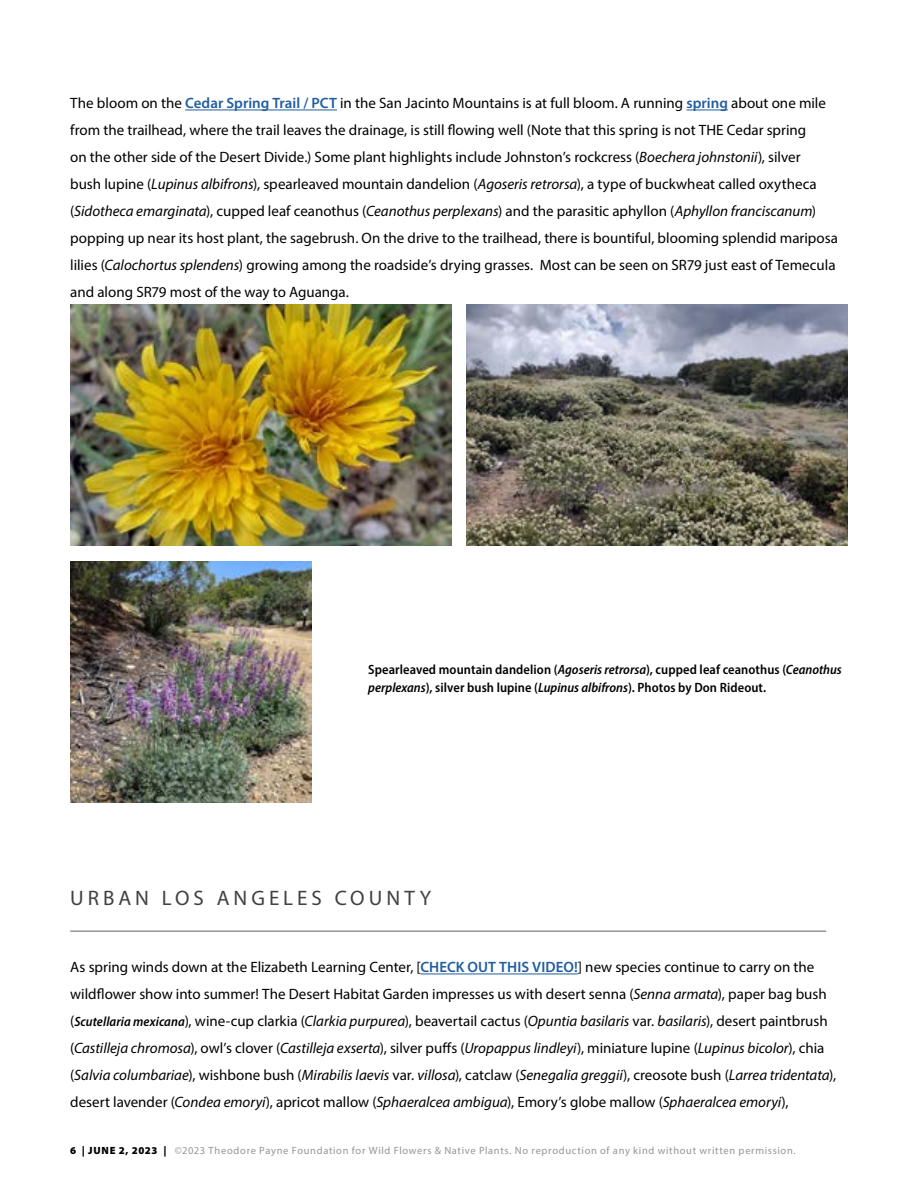
<style>
.page{position:relative;width:918px;height:1188px;background:#fff}
.page>*{position:absolute;margin:0;border:0;box-sizing:border-box;transform-origin:0 0}
.t1{font:21px "Myriad Pro";letter-spacing:.19em;color:#414042}
.t2{font:15px/27px "Myriad Pro";color:#000}
.t3{font:600 semi-condensed 13.5px/18px "Myriad Pro";letter-spacing:.005em;color:#000}
.t4{font:10.5px "Myriad Pro";letter-spacing:.065em;color:#939598}
.s1{font-weight:600;color:#215e9e}
.s2{font-style:italic}
.s3{font-weight:600;font-style:italic;font-stretch:semi-condensed;font-size:13.5px}
.s4{font-weight:900;color:#000}
</style>
<div class="page">
<hr style="left:185px;top:110px;width:152px;height:1px;background:#215e9e">
<hr style="left:686px;top:110px;width:42px;height:1px;background:#215e9e">
<hr style="left:421px;top:974px;width:157px;height:1px;background:#215e9e">
<hr style="left:70px;top:930px;width:756px;height:2px;background:#939598">
<img style="left:70px;top:305px;width:382px;height:241px">
<img style="left:466px;top:305px;width:382px;height:241px">
<img style="left:70px;top:561px;width:241px;height:241px">
<p class="t2" style="left:70px;top:90px;width:769px">The bloom on the <span class="s1">Cedar Spring Trail / PCT</span> in the San Jacinto Mountains is at full bloom. A running <span class="s1">spring</span> about one mile from the trailhead, where the trail leaves the drainage, is still flowing well (Note that this spring is not THE Cedar spring<br>on the other side of the Desert Divide.) Some plant highlights include Johnston’s rockcress (<span class="s2">Boechera johnstonii</span>), silver<br>bush lupine (<span class="s2">Lupinus albifrons</span>), spearleaved mountain dandelion (<span class="s2">Agoseris retrorsa</span>), a type of buckwheat called oxytheca (<span class="s2">Sidotheca emarginata</span>), cupped leaf ceanothus (<span class="s2">Ceanothus perplexans</span>) and the parasitic aphyllon (<span class="s2">Aphyllon franciscanum</span>) popping up near its host plant, the sagebrush. On the drive to the trailhead, there is bountiful, blooming splendid mariposa lilies (<span class="s2">Calochortus splendens</span>) growing among the roadside’s drying grasses. Most can be seen on SR79 just east of Temecula and along SR79 most of the way to Aguanga.</p>
<p class="t3" style="left:368px;top:660px;width:475px">Spearleaved mountain dandelion (<span class="s2">Agoseris retrorsa</span>), cupped leaf ceanothus (<span class="s2">Ceanothus perplexans</span>), silver bush lupine (<span class="s2">Lupinus albifrons</span>). Photos by Don Rideout.</p>
<h1 class="t1" style="left:70px;top:885px;width:362px">URBAN LOS ANGELES COUNTY</h1>
<p class="t2" style="left:70px;top:954px;width:768px">As spring winds down at the Elizabeth Learning Center, [<span class="s1">CHECK OUT THIS VIDEO!</span>] new species continue to carry on the wildflower show into summer! The Desert Habitat Garden impresses us with desert senna (<span class="s2">Senna armata</span>), paper bag bush (<span class="s3">Scutellaria mexicana</span>), wine-cup clarkia (<span class="s2">Clarkia purpurea</span>), beavertail cactus (<span class="s2">Opuntia basilaris</span> var. <span class="s2">basilaris</span>), desert paintbrush (<span class="s2">Castilleja chromosa</span>), owl’s clover (<span class="s2">Castilleja exserta</span>), silver puffs (<span class="s2">Uropappus lindleyi</span>), miniature lupine (<span class="s2">Lupinus bicolor</span>), chia (<span class="s2">Salvia columbariae</span>), wishbone bush (<span class="s2">Mirabilis laevis</span> var. <span class="s2">villosa</span>), catclaw (<span class="s2">Senegalia greggii</span>), creosote bush (<span class="s2">Larrea tridentata</span>), desert lavender (<span class="s2">Condea emoryi</span>), apricot mallow (<span class="s2">Sphaeralcea ambigua</span>), Emory’s globe mallow (<span class="s2">Sphaeralcea emoryi</span>),</p>
<p class="t4" style="left:70px;top:1144px;width:727px"><span class="s4">6 | JUNE 2, 2023 |</span> ©2023 Theodore Payne Foundation for Wild Flowers &amp; Native Plants. No reproduction of any kind without written permission.</p>
</div>
